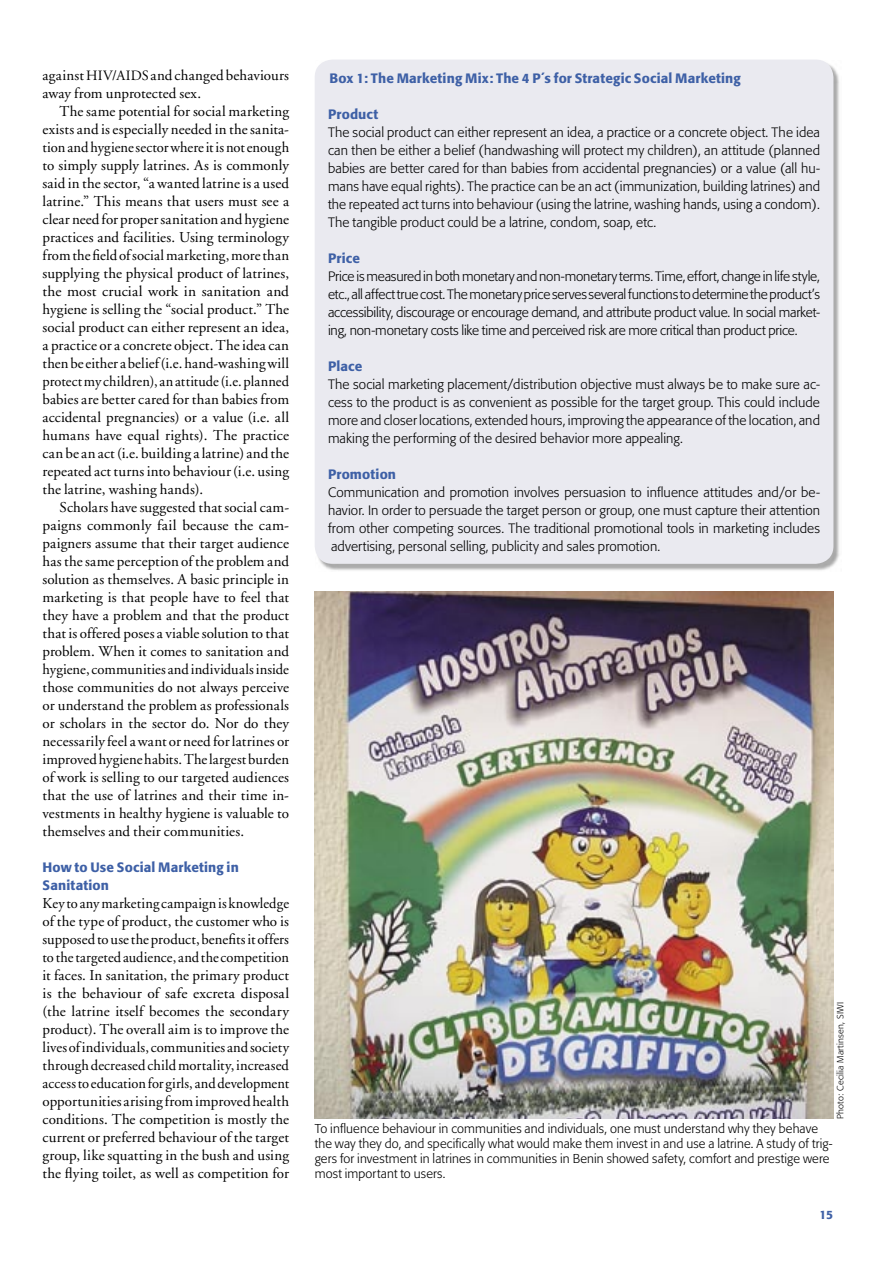
<style>
.page{position:relative;width:893px;height:1263px;background:#fff}
.page>*{position:absolute;margin:0;border:0;box-sizing:border-box;transform-origin:0 0}
.t1{font:15px/18px "Adobe Garamond";letter-spacing:.01em;color:#000;text-align:justify}
.t2{font:15px/18px "Adobe Garamond";letter-spacing:.01em;color:#000;text-align:justify;scale:.96 1}
.t3{font:300 13.5px/18px "Formata";letter-spacing:.005em;color:#000;text-align:justify}
.t4{font:500 13.5px/18px "Formata";letter-spacing:.01em;color:#3e60a6}
.t5{font:300 12.75px/15px "Formata";letter-spacing:.01em;color:#000}
.t6{font:500 12px "Formata";color:#3e60a6}
.t7{font:300 9px "Formata";letter-spacing:.02em;color:#000}
.s1{font-size:14.25px}
</style>
<div class="page">
<img style="left:315px;top:591px;width:518px;height:527px">
<img style="left:315px;top:60px;width:525px;height:511px">
<div style="left:315px;top:60px;width:518px;height:504px;background:#eaeaf0;border-radius:18px"></div>
<p class="t1" style="left:43px;top:66px;width:248px">against <span class="s1">HIV/AIDS</span> and changed behaviours away from unprotected sex.</p>
<p class="t1" style="left:43px;top:102px;width:248px;text-indent:17px">The same potential for social marketing exists and is especially needed in the sanita&shy;tion and hygiene sector where it is not enough to simply supply latrines. As is commonly said in the sector, “a wanted latrine is a used latrine.” This means that users must see a clear need for proper sanitation and hygiene practices and facilities. Using terminology from the field of social marketing, more than supplying the physical product of latrines, the most crucial work in sanitation and hygiene is selling the “social product.” The social product can either represent an idea, a practice or a concrete object. The idea can then be either a belief (i.e. hand-washing will protect my children), an attitude (i.e. planned babies are better cared for than babies from accidental pregnancies) or a value (i.e. all humans have equal rights). The practice can be an act (i.e. building a latrine) and the repeated act turns into behaviour (i.e. using the latrine, washing hands).</p>
<p class="t1" style="left:43px;top:498px;width:248px;text-indent:17px">Scholars have suggested that social cam&shy;paigns commonly fail because the cam&shy;paigners assume that their target audience has the same perception of the problem and solution as themselves. A basic principle in marketing is that people have to feel that they have a problem and that the product that is offered poses a viable solution to that problem. When it comes to sanitation and hygiene, communities and individuals inside those communities do not always perceive or understand the problem as professionals or scholars in the sector do. Nor do they necessarily feel a want or need for latrines or improved hygiene habits. The largest burden of work is selling to our targeted audiences that the use of latrines and their time in&shy;vestments in healthy hygiene is valuable to themselves and their communities.</p>
<p class="t4" style="left:43px;top:858px;width:198px">How to Use Social Marketing in<br>Sanitation</p>
<p class="t2" style="left:43px;top:894px;width:258px">Key to any marketing campaign is knowledge of the type of product, the customer who is supposed to use the product, benefits it offers to the targeted audience, and the competition it faces. In sanitation, the primary product is the behaviour of safe excreta disposal (the latrine itself becomes the secondary product). The overall aim is to improve the lives of individuals, communities and society through decreased child mortality, increased access to education for girls, and development opportunities arising from improved health conditions. The competition is mostly the current or preferred behaviour of the target group, like squatting in the bush and using the flying toilet, as well as competition for</p>
<p class="t4" style="left:330px;top:69px;width:413px">Box 1: The Marketing Mix: The 4 P´s for Strategic Social Marketing</p>
<p class="t4" style="left:328px;top:105px;width:52px">Product</p>
<p class="t3" style="left:328px;top:123px;width:494px">The social product can either represent an idea, a practice or a concrete object. The idea can then be either a belief (handwashing will protect my children), an attitude (planned babies are better cared for than babies from accidental pregnancies) or a value (all hu&shy;mans have equal rights). The practice can be an act (immunization, building latrines) and the repeated act turns into behaviour (using the latrine, washing hands, using a condom).<br>The tangible product could be a latrine, condom, soap, etc.</p>
<p class="t4" style="left:328px;top:249px;width:33px">Price</p>
<p class="t3" style="left:328px;top:267px;width:493px">Price is measured in both monetary and non-monetary terms. Time, effort, change in life style, etc., all affect true cost. The monetary price serves several functions to determine the product’s accessibility, discourage or encourage demand, and attribute product value. In social market&shy;ing, non-monetary costs like time and perceived risk are more critical than product price.</p>
<p class="t4" style="left:328px;top:357px;width:36px">Place</p>
<p class="t3" style="left:328px;top:375px;width:494px">The social marketing placement/distribution objective must always be to make sure ac&shy;cess to the product is as convenient as possible for the target group. This could include more and closer locations, extended hours, improving the appearance of the location, and making the performing of the desired behavior more appealing.</p>
<p class="t4" style="left:328px;top:465px;width:70px">Promotion</p>
<p class="t3" style="left:328px;top:483px;width:493px">Communication and promotion involves persuasion to influence attitudes and/or be&shy;havior. In order to persuade the target person or group, one must capture their attention from other competing sources. The traditional promotional tools in marketing includes advertising, personal selling, publicity and sales promotion.</p>
<p class="t7" style="left:835px;top:1119px;width:118px;rotate:-90deg">Photo: Cecilia Martinsen, SIWI</p>
<p class="t5" style="left:315px;top:1121px;width:519px">To influence behaviour in communities and individuals, one must understand why they behave the way they do, and specifically what would make them invest in and use a latrine. A study of trig&shy;gers for investment in latrines in communities in Benin showed safety, comfort and prestige were most important to users.</p>
<p class="t6" style="left:819px;top:1207px;width:15px">15</p>
</div>
